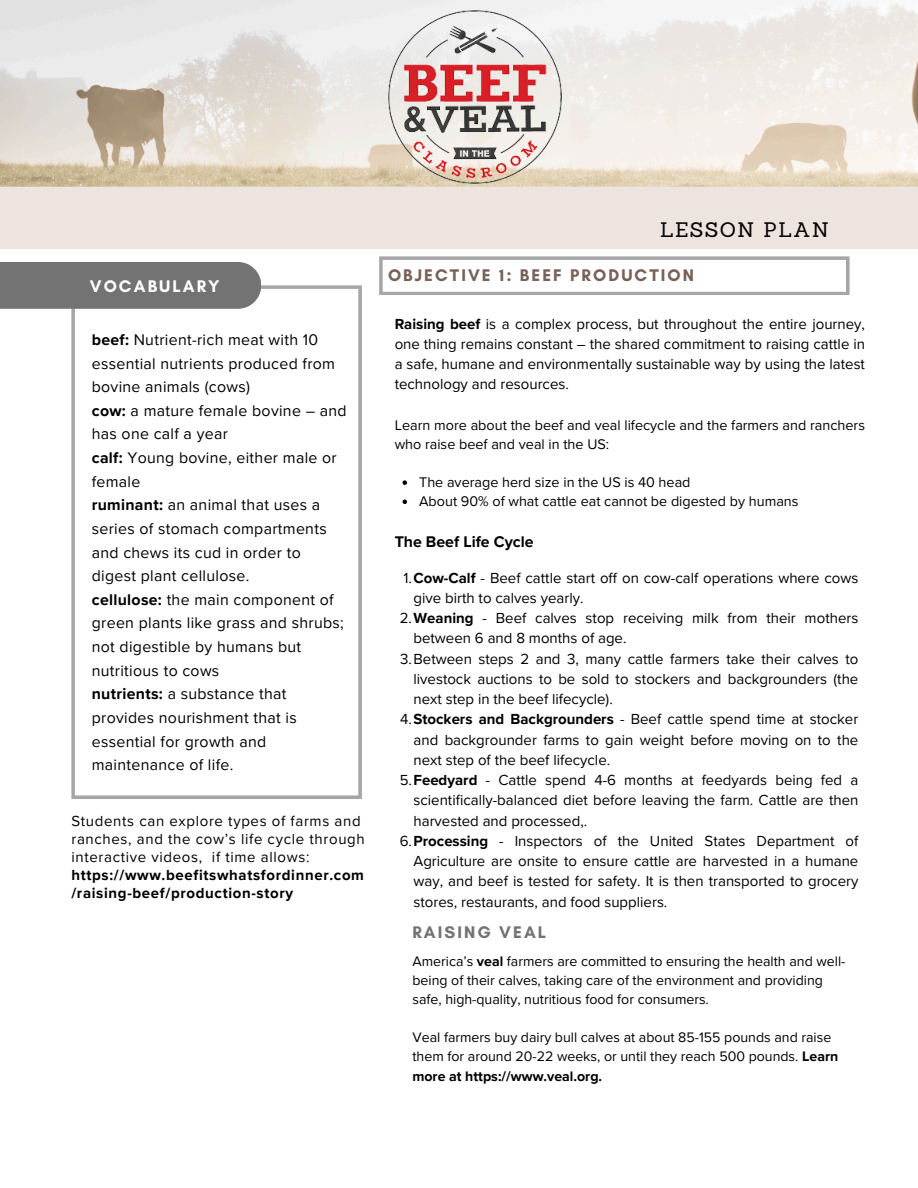
<style>
.page{position:relative;width:918px;height:1188px;background:#fff}
.page>*{position:absolute;margin:0;border:0;box-sizing:border-box;transform-origin:0 0}
.t1{font:20.4px "Sanchez";letter-spacing:.07em;color:#000}
.t2{font:700 17.1px "Glacial Indifference";letter-spacing:.12em;color:#776159}
.t3{font:700 17.1px "Glacial Indifference";letter-spacing:.12em;color:#737373}
.t4{font:700 17.1px "Glacial Indifference";letter-spacing:.12em;color:#fff}
.t5{font:15.9px/23.7px "Proxima Nova";letter-spacing:.02em;color:#000}
.t6{font:700 15.9px "Proxima Nova";color:#000}
.t7{font:15px/20.2px "Proxima Nova";color:#000;text-align:justify}
.t8{font:15px/18px "Proxima Nova";letter-spacing:.045em;color:#000}
.t9{font:14.4px/19.2px "Proxima Nova";color:#000}
.t10{font:14.1px/19.2px "Proxima Nova";color:#000}
.s1{font-weight:700}
</style>
<div class="page">
<svg style="left:71px;top:285px;width:291px;height:514px"></svg>
<div style="left:0;top:262px;width:261px;height:47px;background:#737373"></div>
<svg style="left:379px;top:256px;width:471px;height:39px"></svg>
<img style="left:0;top:0;width:918px;height:187px">
<div style="left:0;top:187px;width:918px;height:62px;background:#ede3df"></div>
<img style="left:388px;top:10px;width:173px;height:174px">
<svg style="left:403px;top:480px;width:4px;height:5px"></svg>
<svg style="left:403px;top:500px;width:4px;height:4px"></svg>
<h2 class="t4" style="left:90px;top:275px;width:131px">VOCABULARY</h2>
<p class="t5" style="left:92px;top:328px;width:256px"><span class="s1">beef:</span> Nutrient-rich meat with 10 essential nutrients produced from bovine animals (cows)<br><span class="s1">cow:</span> a mature female bovine – and has one calf a year<br><span class="s1">calf:</span> Young bovine, either male or female<br><span class="s1">ruminant:</span> an animal that uses a series of stomach compartments and chews its cud in order to digest plant cellulose.<br><span class="s1">cellulose:</span> the main component of green plants like grass and shrubs; not digestible by humans but nutritious to cows<br><span class="s1">nutrients:</span> a substance that provides nourishment that is essential for growth and maintenance of life.</p>
<p class="t8" style="left:71px;top:812px;width:295px">Students can explore types of farms and ranches, and the cow’s life cycle through interactive videos, if time allows: <span class="s1">https://www.beefitswhatsfordinner.com /raising-beef/production-story</span></p>
<h2 class="t1" style="left:660px;top:217px;width:170px">LESSON PLAN</h2>
<p class="t2" style="left:388px;top:265px;width:308px">OBJECTIVE 1: BEEF PRODUCTION</p>
<p class="t7" style="left:395px;top:314px;width:472px"><span class="s1">Raising beef</span> is a complex process, but throughout the entire journey, one thing remains constant – the shared commitment to raising cattle in a safe, humane and environmentally sustainable way by using the latest technology and resources.</p>
<p class="t9" style="left:395px;top:416px;width:472px">Learn more about the beef and veal lifecycle and the farmers and ranchers who raise beef and veal in the US:</p>
<p class="t9" style="left:419px;top:473px;width:273px">The average herd size in the US is 40 head</p>
<h4 class="t9" style="left:419px;top:492px;width:381px">About 90% of what cattle eat cannot be digested by humans</h4>
<p class="t6" style="left:395px;top:532px;width:140px">The Beef Life Cycle</p>
<p class="t7" style="left:414px;top:568px;width:446px;text-indent:-10px">1.<span class="s1">Cow-Calf</span> - Beef cattle start off on cow-calf operations where cows give birth to calves yearly.</p>
<p class="t7" style="left:414px;top:608px;width:446px;text-indent:-14px">2.<span class="s1">Weaning</span> - Beef calves stop receiving milk from their mothers between 6 and 8 months of age.</p>
<p class="t7" style="left:414px;top:649px;width:446px;text-indent:-13px">3.Between steps 2 and 3, many cattle farmers take their calves to livestock auctions to be sold to stockers and backgrounders (the next step in the beef lifecycle).</p>
<p class="t7" style="left:414px;top:710px;width:446px;text-indent:-13px">4.<span class="s1">Stockers and Backgrounders</span> - Beef cattle spend time at stocker and backgrounder farms to gain weight before moving on to the next step of the beef lifecycle.</p>
<h2 class="t7" style="left:414px;top:770px;width:446px;text-indent:-14px">5.<span class="s1">Feedyard</span> - Cattle spend 4-6 months at feedyards being fed a scientifically-balanced diet before leaving the farm. Cattle are then harvested and processed,.</h2>
<p class="t7" style="left:414px;top:831px;width:446px;text-indent:-14px">6.<span class="s1">Processing</span> - Inspectors of the United States Department of Agriculture are onsite to ensure cattle are harvested in a humane way, and beef is tested for safety. It is then transported to grocery stores, restaurants, and food suppliers.</p>
<h3 class="t3" style="left:412px;top:922px;width:135px">RAISING VEAL</h3>
<p class="t10" style="left:412px;top:952px;width:434px">America’s <span class="s1">veal</span> farmers are committed to ensuring the health and well&shy;being of their calves, taking care of the environment and providing safe, high-quality, nutritious food for consumers.</p>
<p class="t10" style="left:412px;top:1028px;width:427px">Veal farmers buy dairy bull calves at about 85-155 pounds and raise them for around 20-22 weeks, or until they reach 500 pounds. <span class="s1">Learn more at https://www.veal.org.</span></p>
</div>
